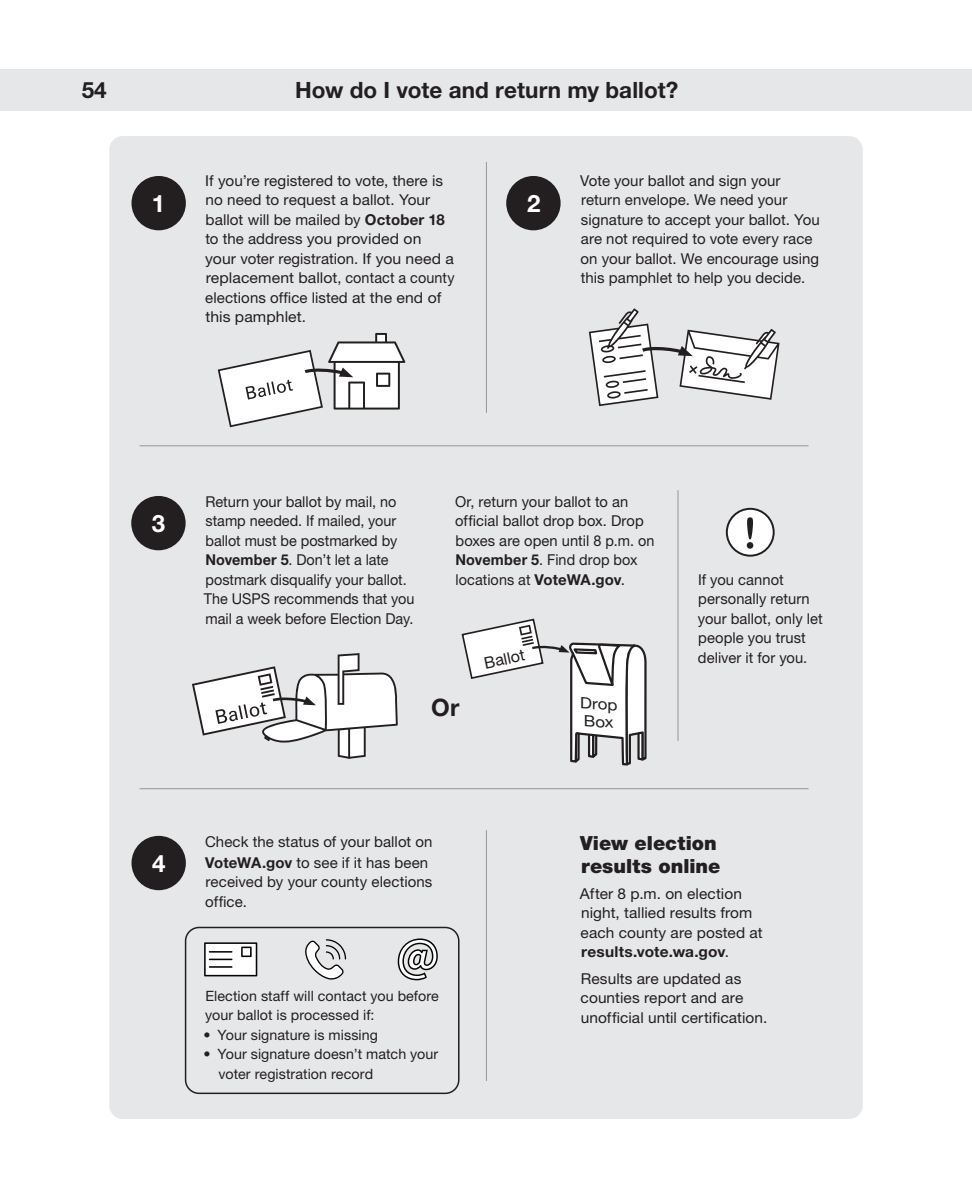
<style>
.page{position:relative;width:972px;height:1188px;background:#fff}
.page>*{position:absolute;margin:0;border:0;box-sizing:border-box;transform-origin:0 0}
.t1{font:700 24px "Helvetica Neue LT Std";color:#fff}
.t2{font:700 24px "Helvetica Neue LT Std";color:#231f20}
.t3{font:700 22.5px "Helvetica Neue LT Std";letter-spacing:.005em;color:#231f20}
.t4{font:900 19.5px/22.5px "Helvetica Neue LT Std";color:#231f20}
.t5{font:16.2px "Helvetica Neue LT Std";color:#231f20}
.t6{font:15.6px/17.4px "Helvetica Neue LT Std";color:#231f20;text-align:center;scale:1.09 1}
.t7{font:15px/19.5px "Helvetica Neue LT Std";letter-spacing:.005em;color:#231f20}
.t8{font:14.25px/19.5px "Helvetica Neue LT Std";letter-spacing:.005em;color:#231f20}
.s1{font-weight:700}
</style>
<div class="page">
<div style="left:892px;top:70px;width:80px;height:41px;background:#e6e7e9"></div>
<div style="left:0;top:70px;width:946px;height:41px;background:#e6e7e9"></div>
<div style="left:109px;top:136px;width:754px;height:983px;background:#e6e7e9;border-radius:14px"></div>
<svg style="left:589px;top:309px;width:191px;height:97px"></svg>
<svg style="left:218px;top:333px;width:187px;height:94px"></svg>
<div style="left:132px;top:836px;width:54px;height:54px;background:#231f20;border-radius:50%"></div>
<div style="left:131px;top:496px;width:55px;height:54px;background:#231f20;border-radius:50%"></div>
<div style="left:506px;top:176px;width:55px;height:54px;background:#231f20;border-radius:50%"></div>
<div style="left:132px;top:176px;width:54px;height:54px;background:#231f20;border-radius:50%"></div>
<hr style="left:678px;top:490px;width:1px;height:251px;background:#939598">
<hr style="left:486px;top:830px;width:1px;height:251px;background:#939598">
<hr style="left:486px;top:162px;width:1px;height:251px;background:#939598">
<hr style="left:140px;top:445px;width:669px;height:1px;background:#939598">
<hr style="left:140px;top:788px;width:669px;height:1px;background:#939598">
<div style="left:185px;top:927px;width:275px;height:167px;border:2px solid #231f20;border-radius:14px"></div>
<svg style="left:462px;top:619px;width:185px;height:147px"></svg>
<svg style="left:192px;top:653px;width:206px;height:106px"></svg>
<svg style="left:398px;top:938px;width:40px;height:42px"></svg>
<svg style="left:305px;top:939px;width:41px;height:41px"></svg>
<svg style="left:204px;top:942px;width:53px;height:34px;background:#c7c7c7"></svg>
<svg style="left:726px;top:508px;width:49px;height:49px"></svg>
<h2 class="t3" style="left:82px;top:76px;width:27px">54</h2>
<h2 class="t3" style="left:295px;top:76px;width:385px">How do I vote and return my ballot?</h2>
<p class="t7" style="left:205px;top:171px;width:251px">If you’re registered to vote, there is no need to request a ballot. Your ballot will be mailed by <span class="s1">October 18 </span>to the address you provided on your voter registration. If you need a replacement ballot, contact a county elections office listed at the end of this pamphlet.</p>
<h1 class="t1" style="left:152px;top:189px;width:15px">1</h1>
<h1 class="t1" style="left:527px;top:189px;width:15px">2</h1>
<p class="t7" style="left:580px;top:171px;width:241px">Vote your ballot and sign your return envelope. We need your signature to accept your ballot. You are not required to vote every race on your ballot. We encourage using this pamphlet to help you decide.</p>
<h1 class="t1" style="left:152px;top:508px;width:15px">3</h1>
<p class="t7" style="left:204px;top:491px;width:212px">Return your ballot by mail, no stamp needed. If mailed, your ballot must be postmarked by<br><span class="s1">November 5</span>. Don’t let a late postmark disqualify your ballot.<br>The USPS recommends that you mail a week before Election Day.</p>
<p class="t7" style="left:455px;top:491px;width:201px">Or, return your ballot to an official ballot drop box. Drop boxes are open until 8 p.m. on<br><span class="s1">November 5</span>. Find drop box locations at <span class="s1">VoteWA.gov</span>.</p>
<h1 class="t2" style="left:431px;top:692px;width:30px">Or</h1>
<p class="t5" style="left:482px;top:654px;width:43px;rotate:-12deg">Ballot</p>
<p class="t6" style="left:581px;top:693px;width:36px;rotate:5deg">Drop<br>Box</p>
<p class="t7" style="left:698px;top:570px;width:126px">If you cannot personally return your ballot, only let people you trust deliver it for you.</p>
<h1 class="t1" style="left:152px;top:848px;width:15px">4</h1>
<p class="t7" style="left:205px;top:831px;width:229px;line-height:21px">Check the status of your ballot on<br><span class="s1">VoteWA.gov</span> to see if it has been</p>
<p class="t7" style="left:205px;top:872px;width:229px">received by your county elections office.</p>
<p class="t8" style="left:205px;top:986px;width:235px">Election staff will contact you before your ballot is processed if:</p>
<p class="t8" style="left:203px;top:1025px;width:176px">• Your signature is missing</p>
<p class="t8" style="left:219px;top:1044px;width:221px;text-indent:-15px">• Your signature doesn’t match your voter registration record</p>
<h3 class="t4" style="left:580px;top:832px;width:142px">View election results online</h3>
<p class="t7" style="left:580px;top:884px;width:184px">After 8 p.m. on election night, tallied results from each county are posted at <span class="s1">results.vote.wa.gov</span>.</p>
<p class="t7" style="left:581px;top:968px;width:188px">Results are updated as counties report and are unofficial until certification.</p>
</div>
